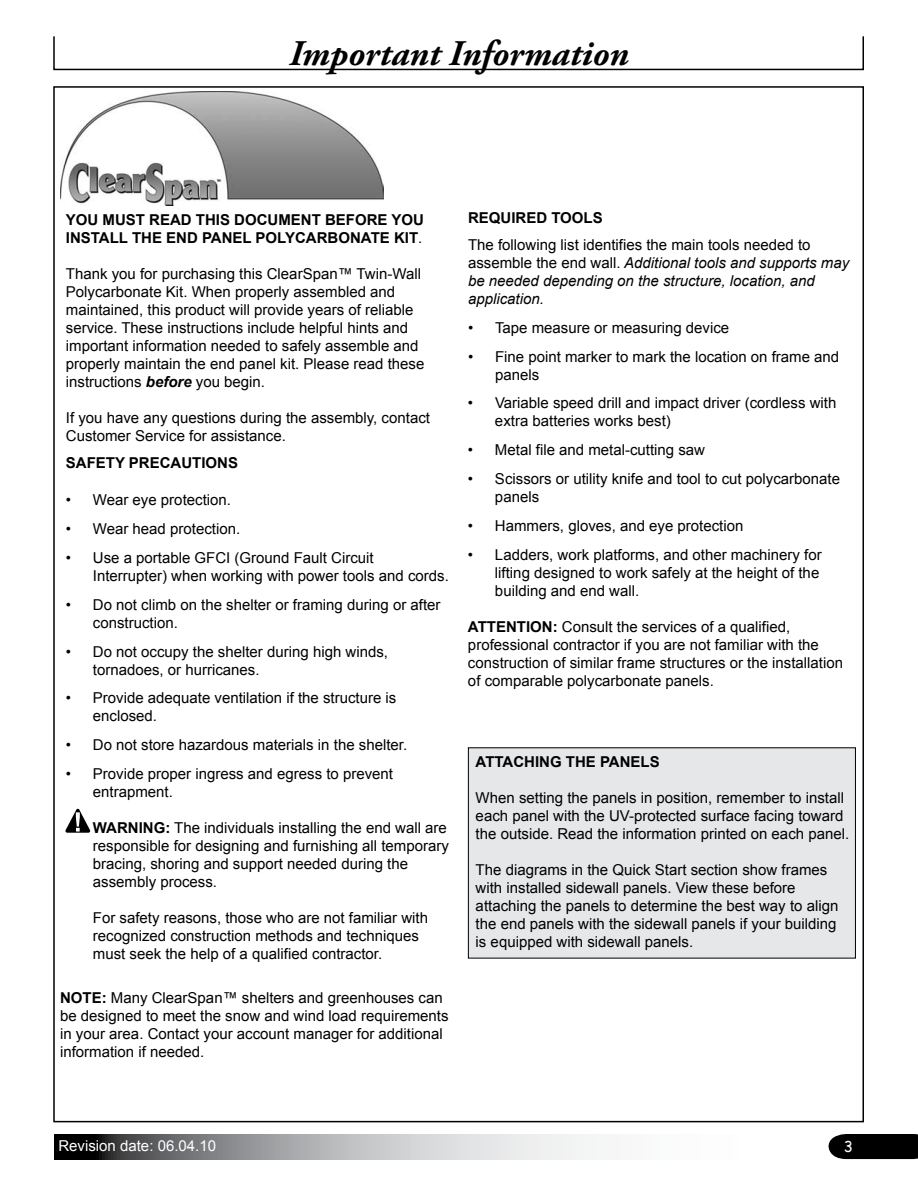
<style>
.page{position:relative;width:918px;height:1188px;background:#fff}
.page>*{position:absolute;margin:0;border:0;box-sizing:border-box;transform-origin:0 0}
.t1{font:italic 700 36px "Adobe Garamond Pro";color:#000}
.t2{font:15px/18px "Arial";color:#000}
.t3{font:italic 15px/18px "Arial";color:#000}
.t4{font:700 15px/18px "Arial";color:#000}
.t5{font:15px "Arial";color:#fff}
.t6{font:15px "Comic Sans MS";color:#fff}
.s1{font-weight:400}
.s2{font-weight:700;font-style:italic}
.s3{font-weight:700}
.s4{font-style:normal}
</style>
<div class="page">
<div style="left:53px;top:36px;width:811px;height:34px;border:2px solid #000"></div>
<div style="left:829px;top:1134px;width:89px;height:25px;background:#000"></div>
<svg style="left:54px;top:1134px;width:543px;height:25px;background:#a0a1a3"></svg>
<img style="left:60px;top:92px;width:324px;height:113px">
<svg style="left:65px;top:809px;width:25px;height:24px"></svg>
<div style="left:468px;top:748px;width:387px;height:210px;background:#e6e7e8"></div>
<div style="left:468px;top:747px;width:388px;height:211px;border:1px solid #000"></div>
<h1 class="t1" style="left:289px;top:33px;width:341px">Important Information</h1>
<p class="t4" style="left:66px;top:211px;width:360px">YOU MUST READ THIS DOCUMENT BEFORE YOU<br>INSTALL THE END PANEL POLYCARBONATE KIT<span class="s1">.</span></p>
<p class="t2" style="left:66px;top:265px;width:360px">Thank you for purchasing this ClearSpan™ Twin-Wall Polycarbonate Kit. When properly assembled and maintained, this product will provide years of reliable service. These instructions include helpful hints and important information needed to safely assemble and properly maintain the end panel kit. Please read these instructions <span class="s2">before</span> you begin.</p>
<p class="t2" style="left:66px;top:409px;width:366px">If you have any questions during the assembly, contact<br>Customer Service for assistance.</p>
<p class="t4" style="left:66px;top:454px;width:174px">SAFETY PRECAUTIONS</p>
<p class="t2" style="left:66px;top:491px;width:167px">• Wear eye protection.</p>
<p class="t2" style="left:66px;top:520px;width:176px">• Wear head protection.</p>
<p class="t2" style="left:93px;top:549px;width:357px;text-indent:-27px">• Use a portable GFCI (Ground Fault Circuit<br>Interrupter) when working with power tools and cords.</p>
<p class="t2" style="left:93px;top:596px;width:349px;text-indent:-27px">• Do not climb on the shelter or framing during or after construction.</p>
<p class="t2" style="left:93px;top:643px;width:297px;text-indent:-27px">• Do not occupy the shelter during high winds, tornadoes, or hurricanes.</p>
<p class="t2" style="left:93px;top:689px;width:305px;text-indent:-27px">• Provide adequate ventilation if the structure is enclosed.</p>
<p class="t2" style="left:66px;top:736px;width:343px">• Do not store hazardous materials in the shelter.</p>
<p class="t2" style="left:93px;top:765px;width:302px;text-indent:-27px">• Provide proper ingress and egress to prevent entrapment.</p>
<p class="t2" style="left:93px;top:819px;width:357px"><span class="s3">WARNING:</span> The individuals installing the end wall are responsible for designing and furnishing all temporary bracing, shoring and support needed during the assembly process.</p>
<p class="t2" style="left:93px;top:909px;width:337px">For safety reasons, those who are not familiar with recognized construction methods and techniques must seek the help of a qualified contractor.</p>
<p class="t2" style="left:60px;top:989px;width:390px"><span class="s3">NOTE:</span> Many ClearSpan™ shelters and greenhouses can be designed to meet the snow and wind load requirements in your area. Contact your account manager for additional information if needed.</p>
<p class="t4" style="left:468px;top:209px;width:136px">REQUIRED TOOLS</p>
<p class="t3" style="left:468px;top:236px;width:383px"><span class="s4">The following list identifies the main tools needed to assemble the end wall.</span> Additional tools and supports may be needed depending on the structure, location, and application.</p>
<p class="t2" style="left:468px;top:319px;width:263px">• Tape measure or measuring device</p>
<p class="t2" style="left:495px;top:348px;width:346px;text-indent:-27px">• Fine point marker to mark the location on frame and panels</p>
<p class="t2" style="left:495px;top:394px;width:343px;text-indent:-27px">• Variable speed drill and impact driver (cordless with extra batteries works best)</p>
<p class="t2" style="left:468px;top:441px;width:239px">• Metal file and metal-cutting saw</p>
<p class="t2" style="left:495px;top:470px;width:347px;text-indent:-27px">• Scissors or utility knife and tool to cut polycarbonate panels</p>
<p class="t2" style="left:468px;top:517px;width:277px">• Hammers, gloves, and eye protection</p>
<p class="t2" style="left:495px;top:546px;width:328px;text-indent:-27px">• Ladders, work platforms, and other machinery for lifting designed to work safely at the height of the building and end wall.</p>
<p class="t2" style="left:468px;top:618px;width:377px"><span class="s3">ATTENTION:</span> Consult the services of a qualified, professional contractor if you are not familiar with the construction of similar frame structures or the installation of comparable polycarbonate panels.</p>
<p class="t4" style="left:476px;top:753px;width:186px">ATTACHING THE PANELS</p>
<p class="t2" style="left:476px;top:789px;width:375px">When setting the panels in position, remember to install each panel with the UV-protected surface facing toward the outside. Read the information printed on each panel.</p>
<p class="t2" style="left:476px;top:861px;width:364px">The diagrams in the Quick Start section show frames with installed sidewall panels. View these before attaching the panels to determine the best way to align the end panels with the sidewall panels if your building is equipped with sidewall panels.</p>
<p class="t5" style="left:58px;top:1136px;width:159px">Revision date: 06.04.10</p>
<p class="t6" style="left:844px;top:1135px;width:11px">3</p>
</div>
